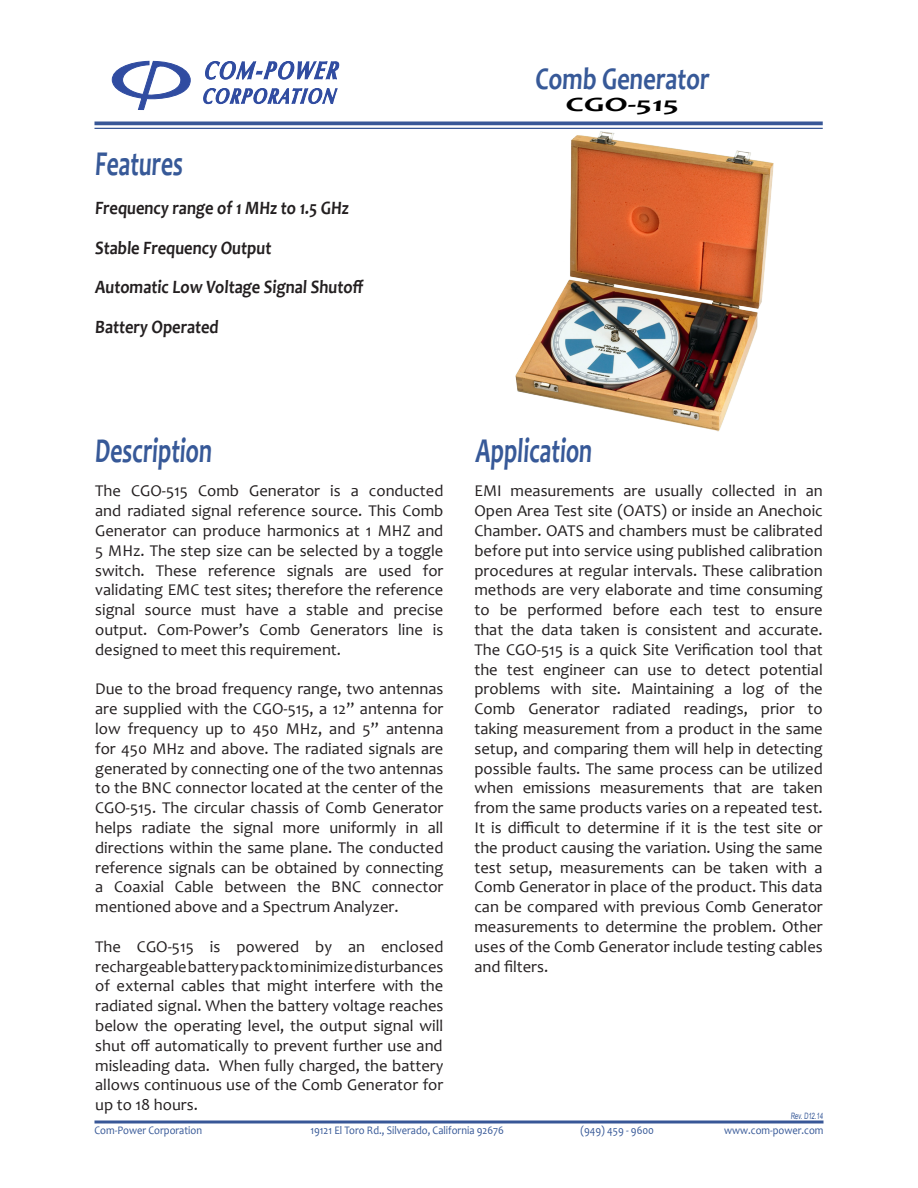
<style>
.page{position:relative;width:918px;height:1188px;background:#fff}
.page>*{position:absolute;margin:0;border:0;box-sizing:border-box;transform-origin:0 0}
.t1{font:700 35.1px "Candara";color:#375998;scale:.68 1}
.t2{font:700 31.65px "Candara";color:#375998;scale:.78 1}
.t3{font:700 20.4px "Candara";color:#000;scale:1.64 1}
.t4{font:700 18.9px/39.6px "Candara";color:#231f20;scale:.87 1}
.t5{font:16.5px/19.8px "Candara";color:#231f20;text-align:justify}
.t6{font:11.55px "Candara";color:#365897;scale:.91 1}
.t7{font:8.7px "Arial";color:#375998;scale:.68 1}
</style>
<div class="page">
<svg style="left:112px;top:61px;width:78px;height:49px"></svg>
<svg style="left:203px;top:61px;width:137px;height:43px"></svg>
<hr style="left:94px;top:122px;width:729px;height:3px;background:#385797">
<hr style="left:94px;top:128px;width:729px;height:1px;background:#385797">
<svg style="left:94px;top:1120px;width:730px;height:4px;background:#6980b0"></svg>
<img style="left:504px;top:127px;width:275px;height:305px">
<p class="t1" style="left:94px;top:141px;width:135px">Features</p>
<p class="t4" style="left:95px;top:188px;width:312px">Frequency range of 1 MHz to 1.5 GHz<br>Stable Frequency Output<br>Automatic Low Voltage Signal Shutoff<br>Battery Operated</p>
<p class="t2" style="left:535px;top:59px;width:228px">Comb Generator</p>
<p class="t3" style="left:565px;top:92px;width:72px">CGO-515</p>
<p class="t1" style="left:95px;top:428px;width:178px">Description</p>
<p class="t5" style="left:95px;top:481px;width:350px">The CGO-515 Comb Generator is a conducted and radiated signal reference source. This Comb Generator can produce harmonics at 1 MHZ and 5 MHz. The step size can be selected by a toggle switch. These reference signals are used for validating EMC test sites; therefore the reference signal source must have a stable and precise output. Com-Power’s Comb Generators line is designed to meet this requirement.</p>
<p class="t5" style="left:95px;top:679px;width:350px">Due to the broad frequency range, two antennas are supplied with the CGO-515, a 12” antenna for low frequency up to 450 MHz, and 5” antenna for 450 MHz and above. The radiated signals are generated by connecting one of the two antennas to the BNC connector located at the center of the CGO-515. The circular chassis of Comb Generator helps radiate the signal more uniformly in all directions within the same plane. The conducted reference signals can be obtained by connecting a Coaxial Cable between the BNC connector mentioned above and a Spectrum Analyzer.</p>
<p class="t5" style="left:95px;top:936px;width:350px">The CGO-515 is powered by an enclosed rechargeable battery pack to minimize disturbances of external cables that might interfere with the radiated signal. When the battery voltage reaches below the operating level, the output signal will shut off automatically to prevent further use and misleading data. When fully charged, the battery allows continuous use of the Comb Generator for up to 18 hours.</p>
<p class="t1" style="left:475px;top:428px;width:177px">Application</p>
<p class="t5" style="left:474px;top:481px;width:350px">EMI measurements are usually collected in an Open Area Test site (OATS) or inside an Anechoic Chamber. OATS and chambers must be calibrated before put into service using published calibration procedures at regular intervals. These calibration methods are very elaborate and time consuming to be performed before each test to ensure that the data taken is consistent and accurate.<br>The CGO-515 is a quick Site Verification tool that the test engineer can use to detect potential problems with site. Maintaining a log of the Comb Generator radiated readings, prior to taking measurement from a product in the same setup, and comparing them will help in detecting possible faults. The same process can be utilized when emissions measurements that are taken from the same products varies on a repeated test.<br>It is difficult to determine if it is the test site or the product causing the variation. Using the same test setup, measurements can be taken with a Comb Generator in place of the product. This data can be compared with previous Comb Generator measurements to determine the problem. Other uses of the Comb Generator include testing cables and filters.</p>
<p class="t7" style="left:791px;top:1110px;width:51px">Rev. D12.14</p>
<p class="t6" style="left:94px;top:1123px;width:120px">Com-Power Corporation</p>
<p class="t6" style="left:310px;top:1123px;width:214px">19121 El Toro Rd., Silverado, California 92676</p>
<p class="t6" style="left:580px;top:1123px;width:82px">(949) 459 - 9600</p>
<p class="t6" style="left:724px;top:1123px;width:111px">www.com-power.com</p>
</div>
